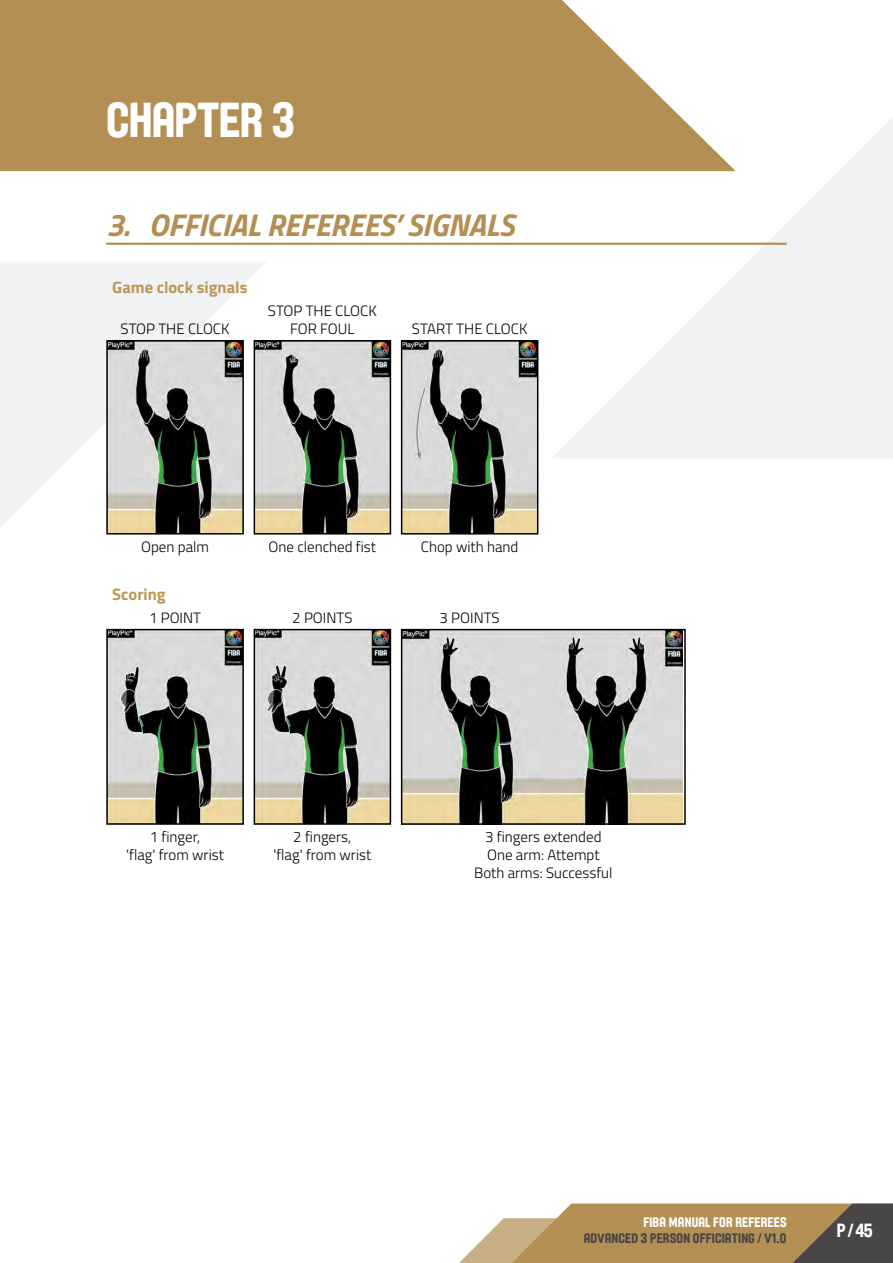
<style>
.page{position:relative;width:893px;height:1263px;background:#fff}
.page>*{position:absolute;margin:0;border:0;box-sizing:border-box;transform-origin:0 0}
.t1{font:48px "Fiba";letter-spacing:-.01em;color:#fff}
.t2{font:italic 700 31.5px "Titillium";letter-spacing:-.005em;color:#b38f54}
.t3{font:18.75px "Fiba";color:#fff}
.t4{font:700 16.5px "Titillium";color:#bc9856}
.t5{font:300 15px/18px "Titillium";color:#000;text-align:center}
.t6{font:13.5px "Fiba";letter-spacing:.015em;color:#474547}
.t7{font:13.5px "Fiba";letter-spacing:.01em;color:#fff}
</style>
<div class="page">
<svg style="left:0;top:262px;width:266px;height:273px;fill:#f1f2f4"></svg>
<svg style="left:551px;top:118px;width:342px;height:340px;fill:#f1f2f4"></svg>
<svg style="left:459px;top:1203px;width:434px;height:60px;background:#ac9269"></svg>
<hr style="left:106px;top:243px;width:681px;height:2px;background:#b38f54">
<img style="left:109px;top:343px;width:132px;height:188px">
<div style="left:106px;top:340px;width:138px;height:194px;border:2px solid #000"></div>
<img style="left:257px;top:343px;width:131px;height:188px">
<div style="left:254px;top:340px;width:137px;height:194px;border:2px solid #000"></div>
<img style="left:404px;top:343px;width:131px;height:188px">
<div style="left:401px;top:340px;width:137px;height:194px;border:2px solid #000"></div>
<img style="left:109px;top:632px;width:132px;height:190px">
<div style="left:106px;top:629px;width:138px;height:196px;border:2px solid #000"></div>
<img style="left:257px;top:632px;width:131px;height:190px">
<div style="left:254px;top:629px;width:137px;height:196px;border:2px solid #000"></div>
<img style="left:404px;top:632px;width:278px;height:190px">
<div style="left:401px;top:629px;width:285px;height:196px;border:2px solid #000"></div>
<svg style="left:0;top:0;width:736px;height:171px;background:#bc9c68"></svg>
<h1 class="t1" style="left:106px;top:91px;width:190px">CHAPTER 3</h1>
<h2 class="t2" style="left:106px;top:201px;width:409px">3. OFFICIAL REFEREES’ SIGNALS</h2>
<p class="t4" style="left:112px;top:274px;width:137px">Game clock signals</p>
<p class="t5" style="left:121px;top:319px;width:110px">STOP THE CLOCK</p>
<p class="t5" style="left:268px;top:301px;width:110px">STOP THE CLOCK<br>FOR FOUL</p>
<p class="t5" style="left:412px;top:319px;width:117px">START THE CLOCK</p>
<p class="t5" style="left:141px;top:537px;width:69px">Open palm</p>
<p class="t5" style="left:269px;top:537px;width:109px">One clenched fist</p>
<p class="t5" style="left:421px;top:537px;width:99px">Chop with hand</p>
<p class="t4" style="left:112px;top:581px;width:55px">Scoring</p>
<p class="t5" style="left:149px;top:608px;width:54px">1 POINT</p>
<p class="t5" style="left:292px;top:608px;width:62px">2 POINTS</p>
<p class="t5" style="left:440px;top:608px;width:62px">3 POINTS</p>
<p class="t5" style="left:126px;top:827px;width:99px">1 finger,<br>'flag' from wrist</p>
<p class="t5" style="left:273px;top:827px;width:99px">2 fingers,<br>'flag' from wrist</p>
<p class="t5" style="left:474px;top:827px;width:140px">3 fingers extended<br>One arm: Attempt<br>Both arms: Successful</p>
<p class="t7" style="left:643px;top:1213px;width:145px">FIBA MANUAL FOR REFEREES</p>
<p class="t6" style="left:584px;top:1230px;width:204px">ADVANCED 3 PERSON OFFICIATING / V1.0</p>
<p class="t3" style="left:837px;top:1218px;width:37px">P / 45</p>
</div>
